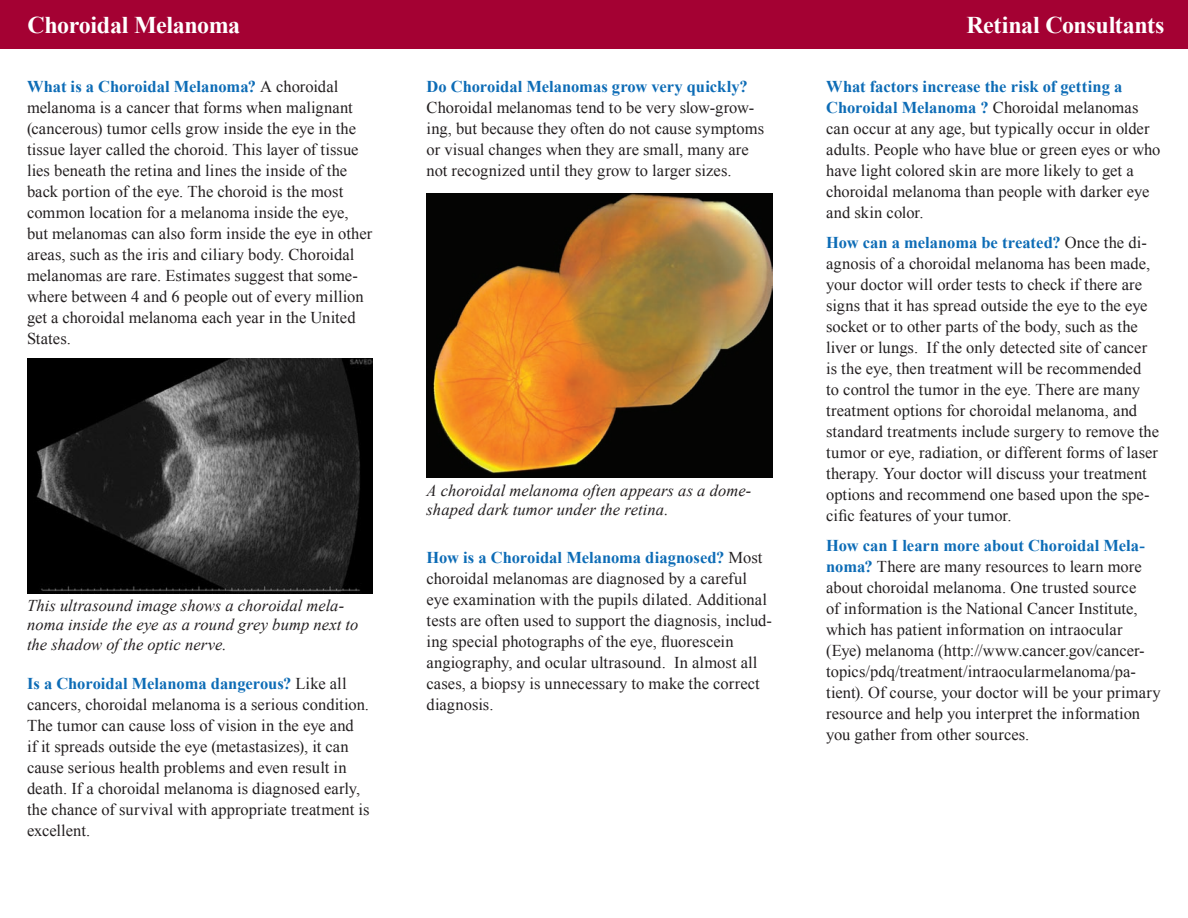
<style>
.page{position:relative;width:1188px;height:918px;background:#fff}
.page>*{position:absolute;margin:0;border:0;box-sizing:border-box;transform-origin:0 0}
.t1{font:700 24px "Times New Roman";letter-spacing:-.015em;color:#fff}
.t2{font:16.5px/21px "Times New Roman";color:#231f20}
.t3{font:italic 16.5px/19.5px "Times New Roman";letter-spacing:.005em;color:#231f20}
.t4{font:700 16.5px "Times New Roman";color:#0d6cb6}
.s1{font-weight:700;color:#0d6cb6}
</style>
<div class="page">
<div style="left:0;top:0;width:1188px;height:49px;background:#a40133"></div>
<img style="left:427px;top:194px;width:345px;height:284px">
<img style="left:27px;top:358px;width:346px;height:236px">
<h1 class="t1" style="left:28px;top:11px;width:214px">Choroidal Melanoma</h1>
<h1 class="t1" style="left:966px;top:11px;width:200px">Retinal Consultants</h1>
<p class="t2" style="left:27px;top:76px;width:347px"><span class="s1">What is a Choroidal Melanoma?</span> A choroidal melanoma is a cancer that forms when malignant (cancerous) tumor cells grow inside the eye in the tissue layer called the choroid. This layer of tissue lies beneath the retina and lines the inside of the back portion of the eye. The choroid is the most common location for a melanoma inside the eye, but melanomas can also form inside the eye in other areas, such as the iris and ciliary body. Choroidal melanomas are rare. Estimates suggest that some&shy;where between 4 and 6 people out of every million get a choroidal melanoma each year in the United States.</p>
<p class="t4" style="left:427px;top:77px;width:323px">Do Choroidal Melanomas grow very quickly?</p>
<p class="t2" style="left:427px;top:97px;width:339px">Choroidal melanomas tend to be very slow-grow&shy;ing, but because they often do not cause symptoms or visual changes when they are small, many are not recognized until they grow to larger sizes.</p>
<p class="t3" style="left:27px;top:595px;width:333px">This ultrasound image shows a choroidal mela&shy;noma inside the eye as a round grey bump next to the shadow of the optic nerve.</p>
<p class="t2" style="left:27px;top:673px;width:344px"><span class="s1">Is a Choroidal Melanoma dangerous?</span> Like all cancers, choroidal melanoma is a serious condition.<br>The tumor can cause loss of vision in the eye and<br>if it spreads outside the eye (metastasizes), it can cause serious health problems and even result in death. If a choroidal melanoma is diagnosed early, the chance of survival with appropriate treatment is excellent.</p>
<p class="t3" style="left:427px;top:480px;width:326px">A choroidal melanoma often appears as a dome&shy;shaped dark tumor under the retina.</p>
<p class="t2" style="left:427px;top:547px;width:347px"><span class="s1">How is a Choroidal Melanoma diagnosed?</span> Most choroidal melanomas are diagnosed by a careful eye examination with the pupils dilated. Additional tests are often used to support the diagnosis, includ&shy;ing special photographs of the eye, fluorescein angiography, and ocular ultrasound. In almost all cases, a biopsy is unnecessary to make the correct diagnosis.</p>
<p class="t2" style="left:826px;top:76px;width:336px"><span class="s1">What factors increase the risk of getting a Choroidal Melanoma ?</span> Choroidal melanomas can occur at any age, but typically occur in older adults. People who have blue or green eyes or who have light colored skin are more likely to get a choroidal melanoma than people with darker eye and skin color.</p>
<p class="t2" style="left:826px;top:232px;width:334px"><span class="s1">How can a melanoma be treated?</span> Once the di&shy;agnosis of a choroidal melanoma has been made, your doctor will order tests to check if there are signs that it has spread outside the eye to the eye socket or to other parts of the body, such as the liver or lungs. If the only detected site of cancer is the eye, then treatment will be recommended<br>to control the tumor in the eye. There are many treatment options for choroidal melanoma, and standard treatments include surgery to remove the tumor or eye, radiation, or different forms of laser therapy. Your doctor will discuss your treatment options and recommend one based upon the spe&shy;cific features of your tumor.</p>
<p class="t2" style="left:826px;top:535px;width:336px"><span class="s1">How can I learn more about Choroidal Mela&shy;noma?</span> There are many resources to learn more about choroidal melanoma. One trusted source<br>of information is the National Cancer Institute, which has patient information on intraocular (Eye) melanoma (http://www.cancer.gov/cancer&shy;topics/pdq/treatment/intraocularmelanoma/pa&shy;tient). Of course, your doctor will be your primary resource and help you interpret the information you gather from other sources.</p>
</div>
